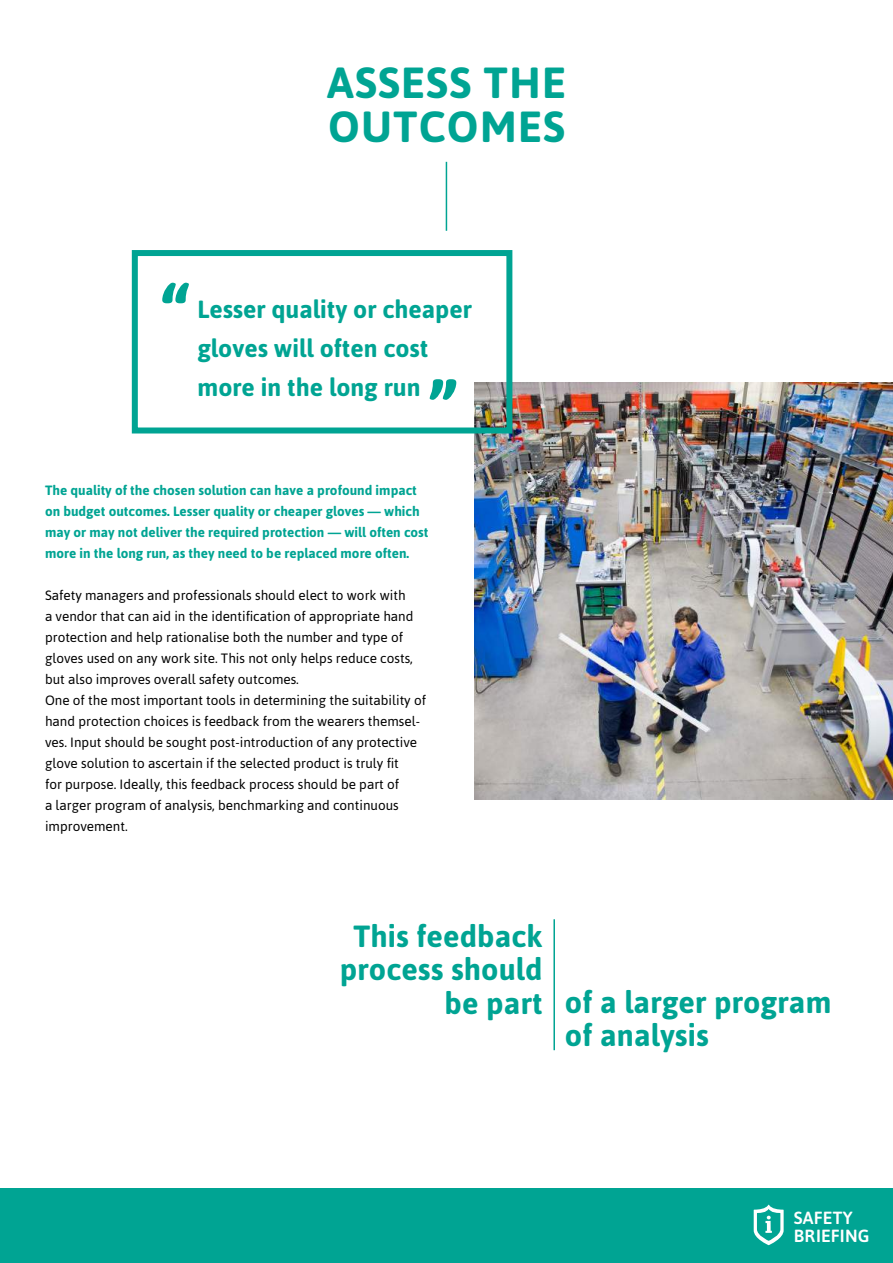
<style>
.page{position:relative;width:893px;height:1263px;background:#fff}
.page>*{position:absolute;margin:0;border:0;box-sizing:border-box;transform-origin:0 0}
.t1{font:700 43.5px/43.5px "Asap";letter-spacing:.03em;color:#00a493}
.t2{font:700 30.6px "Asap";letter-spacing:.005em;color:#00a493}
.t3{font:700 24.75px/39px "Asap";color:#00a493}
.t4{font:500 17.55px/17.5px "Asap";letter-spacing:.01em;color:#fff}
.t5{font:13.5px/21px "Asap";color:#000}
.t6{font:700 13.5px/21px "Asap";color:#00a493}
</style>
<div class="page">
<img style="left:474px;top:382px;width:419px;height:417px">
<hr style="left:446px;top:162px;width:1px;height:69px;background:#00a493">
<div style="left:132px;top:250px;width:380px;height:183px;border:6px solid #00a493"></div>
<svg style="left:162px;top:283px;width:27px;height:20px"></svg>
<svg style="left:430px;top:379px;width:26px;height:21px"></svg>
<hr style="left:553px;top:919px;width:2px;height:131px;background:#00a493">
<div style="left:0;top:1188px;width:893px;height:75px;background:#00a493"></div>
<svg style="left:754px;top:1205px;width:30px;height:40px"></svg>
<h1 class="t1" style="left:327px;top:60px;width:240px">ASSESS THE<br>OUTCOMES</h1>
<h3 class="t3" style="left:197px;top:289px;width:276px">Lesser quality or cheaper gloves will often cost more in the long run</h3>
<p class="t6" style="left:45px;top:479px;width:385px">The quality of the chosen solution can have a profound impact on budget outcomes. Lesser quality or cheaper gloves — which may or may not deliver the required protection — will often cost more in the long run, as they need to be replaced more often.</p>
<p class="t5" style="left:45px;top:584px;width:383px">Safety managers and professionals should elect to work with<br>a vendor that can aid in the identification of appropriate hand protection and help rationalise both the number and type of gloves used on any work site. This not only helps reduce costs, but also improves overall safety outcomes.<br>One of the most important tools in determining the suitability of hand protection choices is feedback from the wearers themsel&shy;ves. Input should be sought post-introduction of any protective glove solution to ascertain if the selected product is truly fit<br>for purpose. Ideally, this feedback process should be part of<br>a larger program of analysis, benchmarking and continuous improvement.</p>
<h2 class="t2" style="left:353px;top:916px;width:190px">This feedback</h2>
<h2 class="t2" style="left:340px;top:949px;width:204px">process should</h2>
<h2 class="t2" style="left:444px;top:982px;width:389px">be part of a larger program</h2>
<h2 class="t2" style="left:565px;top:1015px;width:145px">of analysis</h2>
<p class="t4" style="left:794px;top:1208px;width:77px">SAFETY<br>BRIEFING</p>
</div>
